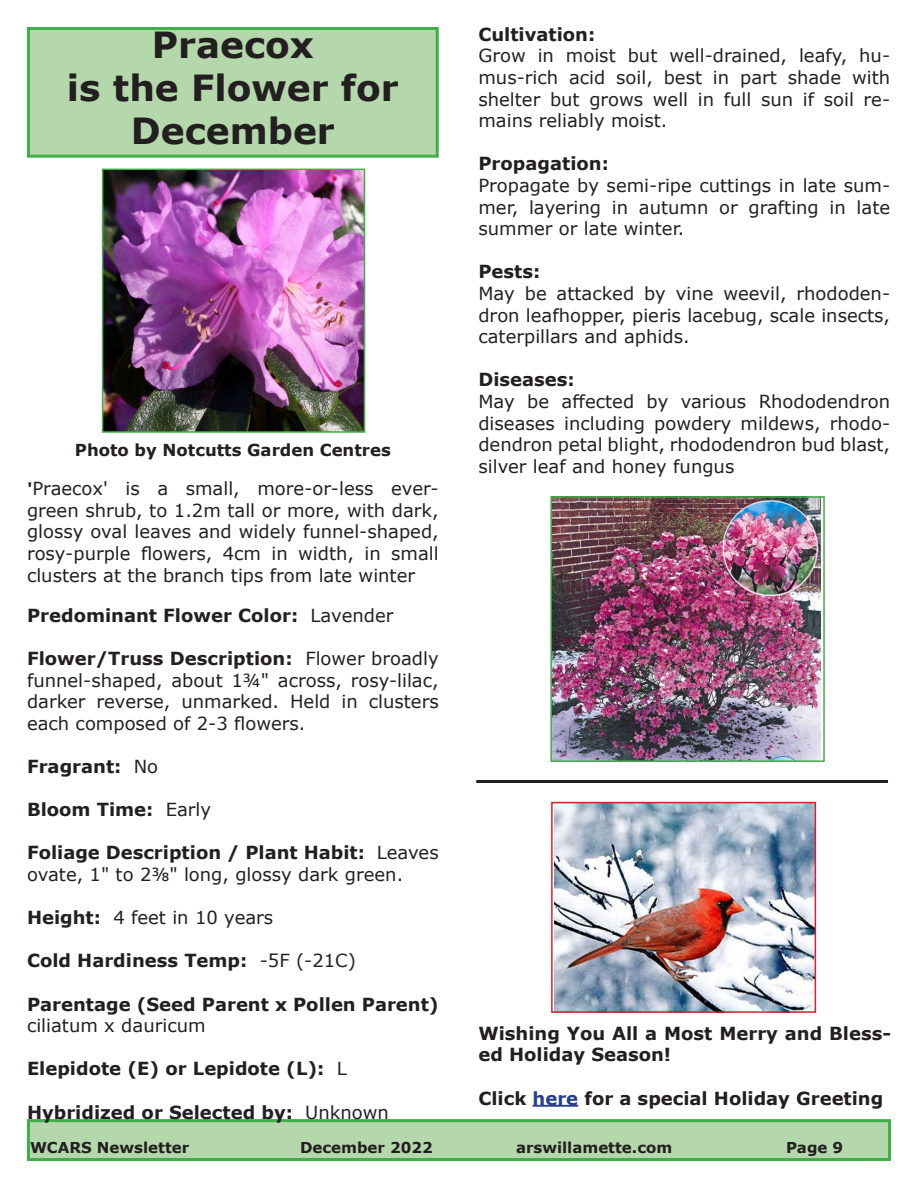
<style>
.page{position:relative;width:918px;height:1188px;background:#fff}
.page>*{position:absolute;margin:0;border:0;box-sizing:border-box;transform-origin:0 0}
.t1{font:700 36px "Verdana";color:#231f20}
.t2{font:18px/21.6px "Verdana";color:#231f20;text-align:justify}
.t3{font:700 18px/21.6px "Verdana";color:#231f20}
.t4{font:700 16.5px "Verdana";color:#231f20}
.t5{font:700 15px "Verdana";color:#231f20}
.s1{font-weight:700;font-size:16.5px}
.s2{font-weight:400}
.s3{font-weight:700}
.s4{color:#253f8e}
</style>
<div class="page">
<div style="left:28px;top:1121px;width:862px;height:39px;background:#b5d7ac"></div>
<div style="left:27px;top:1119px;width:864px;height:42px;border:3px solid #40ae49"></div>
<div style="left:28px;top:28px;width:409px;height:128px;background:#b5d7ac"></div>
<div style="left:27px;top:27px;width:412px;height:131px;border:3px solid #40ae49"></div>
<img style="left:105px;top:172px;width:257px;height:258px">
<div style="left:102px;top:169px;width:263px;height:264px;border:2px solid #40ae49"></div>
<img style="left:553px;top:499px;width:268px;height:260px">
<div style="left:550px;top:496px;width:275px;height:266px;border:2px solid #40ae49"></div>
<img style="left:554px;top:805px;width:259px;height:205px">
<div style="left:551px;top:802px;width:265px;height:211px;border:2px solid #d1232a"></div>
<hr style="left:476px;top:780px;width:412px;height:3px;background:#231f20">
<hr style="left:533px;top:1105px;width:45px;height:2px;background:#253f8e">
<p class="t1" style="left:152px;top:19px;width:164px">Praecox</p>
<p class="t1" style="left:67px;top:62px;width:333px">is the Flower for</p>
<p class="t1" style="left:131px;top:105px;width:205px">December</p>
<p class="t4" style="left:75px;top:439px;width:317px">Photo by Notcutts Garden Centres</p>
<p class="t2" style="left:27px;top:478px;width:413px"><span class="s1">'</span>Praecox' is a small, more-or-less ever&shy;green shrub, to 1.2m tall or more, with dark, glossy oval leaves and widely funnel-shaped, rosy-purple flowers, 4cm in width, in small clusters at the branch tips from late winter</p>
<p class="t3" style="left:27px;top:604px;width:368px">Predominant Flower Color: <span class="s2">Lavender</span></p>
<p class="t2" style="left:27px;top:648px;width:413px"><span class="s3">Flower/Truss Description:</span> Flower broadly funnel-shaped, about 1¾" across, rosy-lilac, darker reverse, unmarked. Held in clusters each composed of 2-3 flowers.</p>
<p class="t3" style="left:27px;top:755px;width:133px">Fragrant: <span class="s2">No</span></p>
<p class="t3" style="left:27px;top:799px;width:186px">Bloom Time: <span class="s2">Early</span></p>
<p class="t2" style="left:27px;top:842px;width:413px"><span class="s3">Foliage Description / Plant Habit:</span> Leaves ovate, 1" to 2⅜" long, glossy dark green.</p>
<p class="t2" style="left:27px;top:907px;width:248px"><span class="s3">Height:</span> 4 feet in 10 years</p>
<p class="t3" style="left:27px;top:950px;width:331px">Cold Hardiness Temp: <span class="s2">-5F (-21C)</span></p>
<p class="t3" style="left:27px;top:993px;width:413px">Parentage (Seed Parent x Pollen Parent)</p>
<p class="t2" style="left:27px;top:1015px;width:180px">ciliatum x dauricum</p>
<p class="t3" style="left:27px;top:1058px;width:321px">Elepidote (E) or Lepidote (L): <span class="s2">L</span></p>
<p class="t3" style="left:27px;top:1101px;width:363px">Hybridized or Selected by: <span class="s2">Unknown</span></p>
<p class="t3" style="left:478px;top:23px;width:118px">Cultivation:</p>
<p class="t2" style="left:478px;top:45px;width:413px">Grow in moist but well-drained, leafy, hu&shy;mus-rich acid soil, best in part shade with shelter but grows well in full sun if soil re&shy;mains reliably moist.</p>
<p class="t3" style="left:478px;top:153px;width:132px">Propagation:</p>
<p class="t2" style="left:478px;top:174px;width:413px">Propagate by semi-ripe cuttings in late sum&shy;mer, layering in autumn or grafting in late summer or late winter.</p>
<p class="t3" style="left:478px;top:261px;width:63px">Pests:</p>
<p class="t2" style="left:478px;top:282px;width:413px">May be attacked by vine weevil, rhododen&shy;dron leafhopper, pieris lacebug, scale insects, caterpillars and aphids.</p>
<p class="t3" style="left:478px;top:369px;width:98px">Diseases:</p>
<p class="t2" style="left:478px;top:390px;width:413px">May be affected by various Rhododendron diseases including powdery mildews, rhodo&shy;dendron petal blight, rhododendron bud blast, silver leaf and honey fungus</p>
<p class="t3" style="left:478px;top:1022px;width:414px">Wishing You All a Most Merry and Bless&shy;ed Holiday Season!</p>
<p class="t3" style="left:478px;top:1087px;width:406px">Click <span class="s4">here</span> for a special Holiday Greeting</p>
<p class="t5" style="left:30px;top:1137px;width:161px">WCARS Newsletter</p>
<p class="t5" style="left:300px;top:1137px;width:134px">December 2022</p>
<p class="t5" style="left:516px;top:1137px;width:158px">arswillamette.com</p>
<p class="t5" style="left:786px;top:1137px;width:59px">Page 9</p>
</div>
